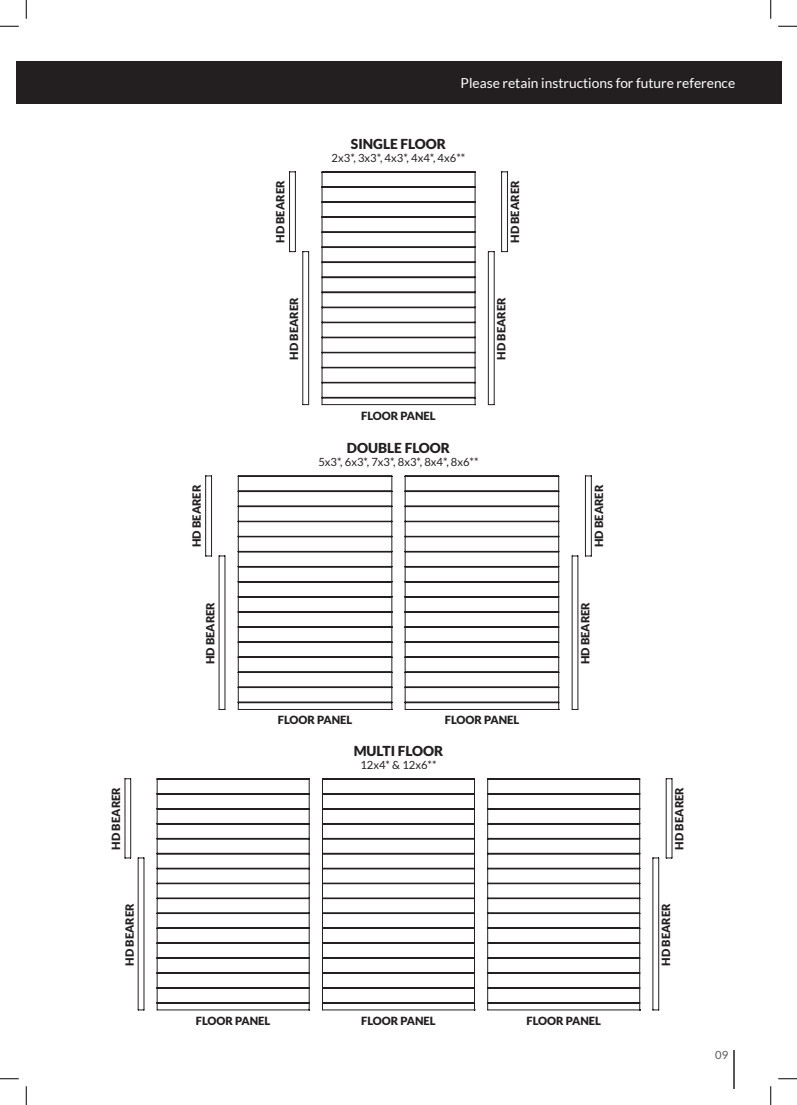
<style>
.page{position:relative;width:797px;height:1105px;background:#fff}
.page>*{position:absolute;margin:0;border:0;box-sizing:border-box;transform-origin:0 0}
.t1{font:13.75px "Lato";color:#fff}
.t2{font:900 13.75px "Lato";color:#231f20}
.t3{font:900 11.25px "Lato";color:#231f20}
.t4{font:11.25px "Lato";color:#231f20}
.t5{font:11.25px "Lato";color:#57585a}
</style>
<div class="page">
<div style="left:16px;top:62px;width:765px;height:42px;background:#231f20"></div>
<hr style="left:733px;top:1050px;width:2px;height:39px;background:#57585a">
<svg style="left:289px;top:171px;width:219px;height:234px"></svg>
<svg style="left:205px;top:475px;width:387px;height:235px"></svg>
<svg style="left:124px;top:778px;width:548px;height:233px"></svg>
<svg style="left:0;top:25px;width:19px;height:2px"></svg>
<svg style="left:778px;top:25px;width:19px;height:2px"></svg>
<svg style="left:0;top:1078px;width:19px;height:1px"></svg>
<svg style="left:778px;top:1078px;width:19px;height:1px"></svg>
<svg style="left:25px;top:0;width:2px;height:19px"></svg>
<svg style="left:25px;top:1086px;width:2px;height:19px"></svg>
<svg style="left:770px;top:0;width:1px;height:19px"></svg>
<svg style="left:770px;top:1086px;width:1px;height:19px"></svg>
<p class="t3" style="left:109px;top:849px;width:64px;rotate:-90deg">HD BEARER</p>
<p class="t3" style="left:123px;top:966px;width:64px;rotate:-90deg">HD BEARER</p>
<p class="t1" style="left:460px;top:76px;width:276px">Please retain instructions for future reference</p>
<p class="t3" style="left:190px;top:547px;width:64px;rotate:-90deg">HD BEARER</p>
<p class="t3" style="left:204px;top:664px;width:64px;rotate:-90deg">HD BEARER</p>
<p class="t3" style="left:274px;top:243px;width:64px;rotate:-90deg">HD BEARER</p>
<p class="t2" style="left:351px;top:136px;width:96px">SINGLE FLOOR</p>
<p class="t4" style="left:331px;top:152px;width:135px">2x3*, 3x3*, 4x3*, 4x4*, 4x6**</p>
<p class="t3" style="left:508px;top:243px;width:64px;rotate:-90deg">HD BEARER</p>
<p class="t3" style="left:287px;top:360px;width:64px;rotate:-90deg">HD BEARER</p>
<p class="t3" style="left:495px;top:360px;width:64px;rotate:-90deg">HD BEARER</p>
<p class="t3" style="left:361px;top:409px;width:76px">FLOOR PANEL</p>
<p class="t2" style="left:347px;top:440px;width:105px">DOUBLE FLOOR</p>
<p class="t4" style="left:318px;top:456px;width:162px">5x3*, 6x3*, 7x3*, 8x3*, 8x4*, 8x6**</p>
<p class="t3" style="left:278px;top:713px;width:76px">FLOOR PANEL</p>
<p class="t3" style="left:445px;top:713px;width:76px">FLOOR PANEL</p>
<p class="t2" style="left:354px;top:742px;width:91px">MULTI FLOOR</p>
<p class="t4" style="left:360px;top:759px;width:78px">12x4* &amp; 12x6**</p>
<p class="t3" style="left:592px;top:547px;width:64px;rotate:-90deg">HD BEARER</p>
<p class="t3" style="left:578px;top:664px;width:64px;rotate:-90deg">HD BEARER</p>
<p class="t3" style="left:196px;top:1014px;width:76px">FLOOR PANEL</p>
<p class="t3" style="left:361px;top:1014px;width:76px">FLOOR PANEL</p>
<p class="t3" style="left:526px;top:1014px;width:76px">FLOOR PANEL</p>
<p class="t3" style="left:673px;top:849px;width:64px;rotate:-90deg">HD BEARER</p>
<p class="t3" style="left:659px;top:966px;width:64px;rotate:-90deg">HD BEARER</p>
<p class="t5" style="left:715px;top:1049px;width:15px">09</p>
</div>
